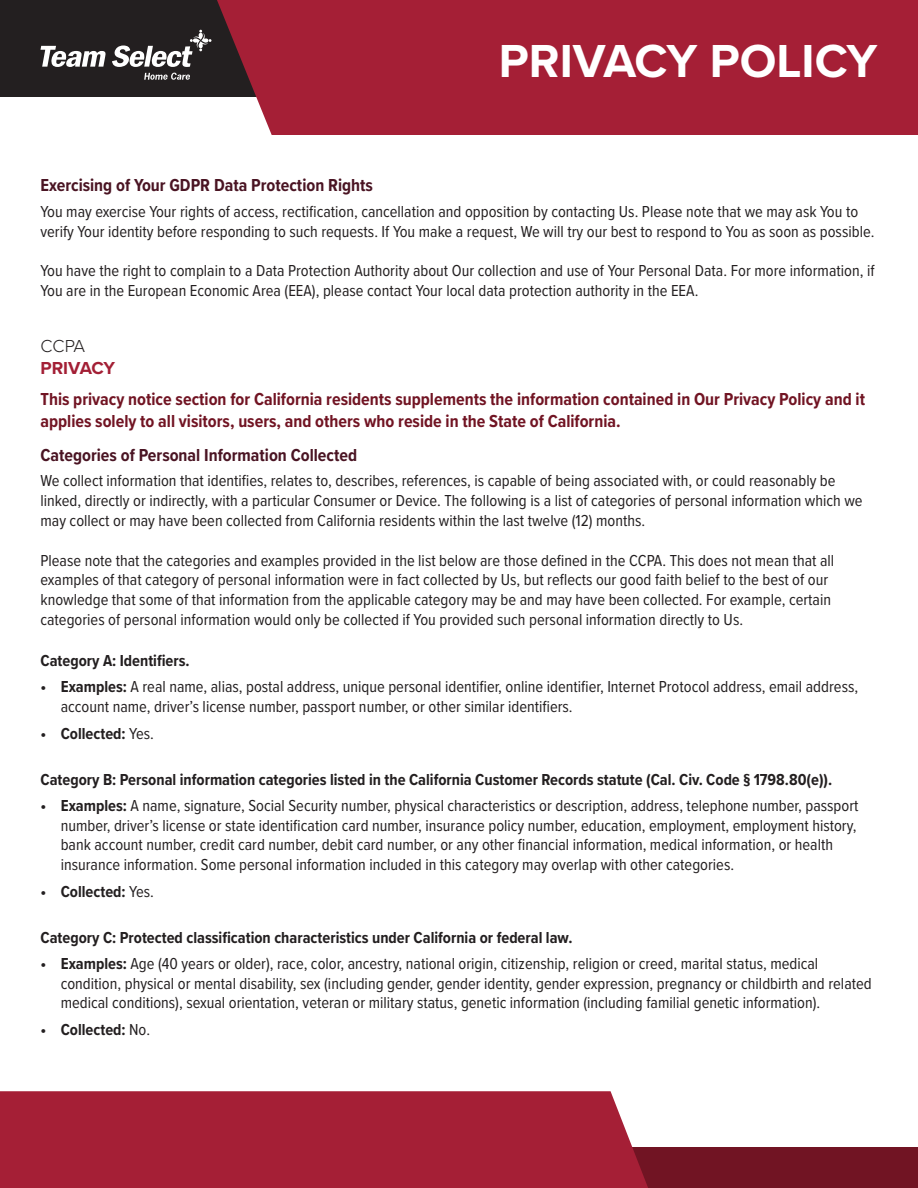
<style>
.page{position:relative;width:918px;height:1188px;background:#fff}
.page>*{position:absolute;margin:0;border:0;box-sizing:border-box;transform-origin:0 0}
.t1{font:700 48px "Proxima Nova";color:#fff}
.t2{font:700 18px/21.6px "Proxima Nova Cond";color:#711423}
.t3{font:700 18px "Proxima Nova Cond";color:#4a1423}
.t4{font:700 18px "Proxima Nova";letter-spacing:-.01em;color:#a31f35}
.t5{font:300 18px "Proxima Nova";color:#231f20}
.t6{font:16.5px/19.8px "Proxima Nova Cond";color:#231f20}
.t7{font:700 16.5px "Proxima Nova Cond";color:#231f20}
.s1{font-weight:700}
.s2{font-weight:400}
</style>
<div class="page">
<div style="left:0;top:0;width:340px;height:97px;background:#231f20"></div>
<div style="left:217px;top:0;width:701px;height:135px;background:#a51f36"></div>
<div style="left:578px;top:1148px;width:340px;height:40px;background:#711423"></div>
<div style="left:0;top:1091px;width:653px;height:97px;background:#a51f36"></div>
<svg style="left:40px;top:46px;width:66px;height:21px"></svg>
<svg style="left:144px;top:73px;width:46px;height:7px"></svg>
<svg style="left:112px;top:30px;width:100px;height:37px"></svg>
<h1 class="t1" style="left:499px;top:26px;width:380px">PRIVACY POLICY</h1>
<p class="t3" style="left:40px;top:172px;width:334px">Exercising of Your GDPR Data Protection Rights</p>
<p class="t6" style="left:40px;top:201px;width:835px">You may exercise Your rights of access, rectification, cancellation and opposition by contacting Us. Please note that we may ask You to verify Your identity before responding to such requests. If You make a request, We will try our best to respond to You as soon as possible.</p>
<p class="t6" style="left:40px;top:260px;width:836px">You have the right to complain to a Data Protection Authority about Our collection and use of Your Personal Data. For more information, if<br>You are in the European Economic Area (EEA), please contact Your local data protection authority in the EEA.</p>
<p class="t5" style="left:40px;top:333px;width:46px">CCPA</p>
<p class="t4" style="left:40px;top:354px;width:76px">PRIVACY</p>
<p class="t2" style="left:40px;top:388px;width:826px">This privacy notice section for California residents supplements the information contained in Our Privacy Policy and it applies solely to all visitors, users, and others who reside in the State of California.</p>
<p class="t3" style="left:40px;top:441px;width:318px">Categories of Personal Information Collected</p>
<p class="t6" style="left:40px;top:470px;width:824px">We collect information that identifies, relates to, describes, references, is capable of being associated with, or could reasonably be linked, directly or indirectly, with a particular Consumer or Device. The following is a list of categories of personal information which we may collect or may have been collected from California residents within the last twelve (12) months.</p>
<p class="t6" style="left:40px;top:550px;width:795px">Please note that the categories and examples provided in the list below are those defined in the CCPA. This does not mean that all examples of that category of personal information were in fact collected by Us, but reflects our good faith belief to the best of our knowledge that some of that information from the applicable category may be and may have been collected. For example, certain categories of personal information would only be collected if You provided such personal information directly to Us.</p>
<p class="t7" style="left:40px;top:649px;width:151px">Category A: Identifiers.</p>
<p class="t6" style="left:61px;top:676px;width:799px;text-indent:-20px"><span class="s1">• Examples:</span> A real name, alias, postal address, unique personal identifier, online identifier, Internet Protocol address, email address, account name, driver’s license number, passport number, or other similar identifiers.</p>
<p class="t7" style="left:40px;top:721px;width:115px">• Collected: <span class="s2">Yes.</span></p>
<p class="t7" style="left:40px;top:767px;width:793px">Category B: Personal information categories listed in the California Customer Records statute (Cal. Civ. Code § 1798.80(e)).</p>
<p class="t6" style="left:61px;top:795px;width:799px;text-indent:-20px"><span class="s1">• Examples:</span> A name, signature, Social Security number, physical characteristics or description, address, telephone number, passport number, driver’s license or state identification card number, insurance policy number, education, employment, employment history, bank account number, credit card number, debit card number, or any other financial information, medical information, or health insurance information. Some personal information included in this category may overlap with other categories.</p>
<p class="t7" style="left:40px;top:879px;width:115px">• Collected: <span class="s2">Yes.</span></p>
<p class="t7" style="left:40px;top:925px;width:534px">Category C: Protected classification characteristics under California or federal law.</p>
<p class="t6" style="left:61px;top:953px;width:813px;text-indent:-20px"><span class="s1">• Examples:</span> Age (40 years or older), race, color, ancestry, national origin, citizenship, religion or creed, marital status, medical condition, physical or mental disability, sex (including gender, gender identity, gender expression, pregnancy or childbirth and related medical conditions), sexual orientation, veteran or military status, genetic information (including familial genetic information).</p>
<p class="t7" style="left:40px;top:1017px;width:111px">• Collected: <span class="s2">No.</span></p>
</div>
